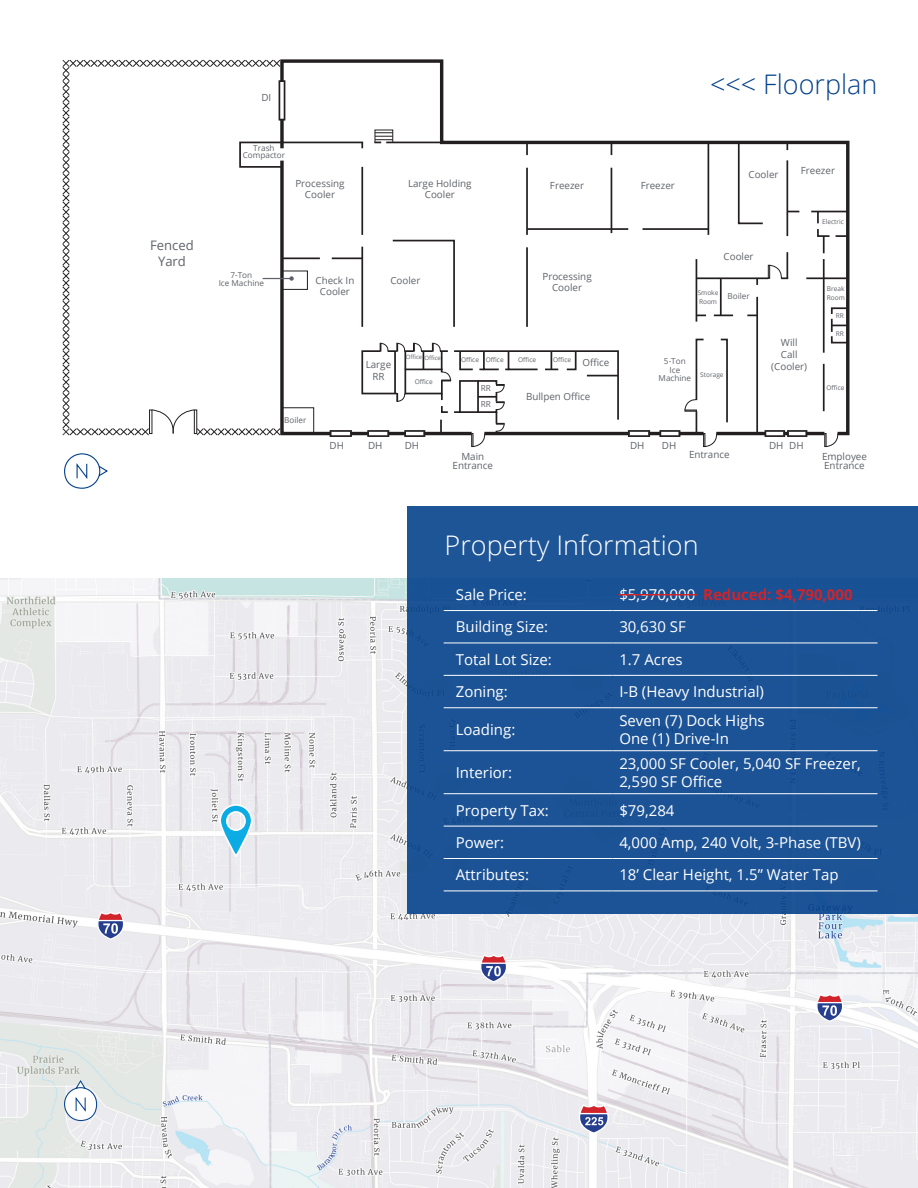
<style>
.page{position:relative;width:918px;height:1188px;background:#fff}
.page>*{position:absolute;margin:0;border:0;box-sizing:border-box;transform-origin:0 0}
.t1{font:300 27px "Open Sans";color:#fff}
.t2{font:300 27px "Open Sans";color:#05428c}
.t3{font:15px/18px "Open Sans";color:#fff}
.t4{font:700 15px "Open Sans";color:#d1232a}
.t5{font:13.05px "Open Sans";color:#5f6369}
.t6{font:9.75px/11.9px "Open Sans";color:#5f6369;text-align:center}
.t7{font:8.25px "Open Sans";color:#5f6369}
.t8{font:6.6px "Open Sans";color:#5f6369}
.t9{font:6px "Open Sans";color:#5f6369}
.s1{font-weight:400;color:#fff}
</style>
<div class="page">
<img style="left:0;top:578px;width:918px;height:610px">
<div style="left:407px;top:507px;width:511px;height:407px;background:#1c5396"></div>
<hr style="left:444px;top:610px;width:169px;height:1px;background:#fff">
<hr style="left:613px;top:610px;width:265px;height:1px;background:#fff">
<hr style="left:444px;top:643px;width:169px;height:1px;background:#fff">
<hr style="left:613px;top:643px;width:265px;height:1px;background:#fff">
<hr style="left:444px;top:675px;width:169px;height:1px;background:#fff">
<hr style="left:613px;top:675px;width:265px;height:1px;background:#fff">
<hr style="left:444px;top:707px;width:169px;height:1px;background:#fff">
<hr style="left:613px;top:707px;width:265px;height:1px;background:#fff">
<hr style="left:444px;top:750px;width:169px;height:1px;background:#fff">
<hr style="left:613px;top:750px;width:265px;height:1px;background:#fff">
<hr style="left:444px;top:793px;width:169px;height:1px;background:#fff">
<hr style="left:613px;top:793px;width:265px;height:1px;background:#fff">
<hr style="left:444px;top:826px;width:169px;height:1px;background:#fff">
<hr style="left:613px;top:826px;width:265px;height:1px;background:#fff">
<hr style="left:444px;top:858px;width:169px;height:1px;background:#fff">
<hr style="left:613px;top:858px;width:265px;height:1px;background:#fff">
<hr style="left:444px;top:891px;width:169px;height:1px;background:#fff">
<hr style="left:613px;top:891px;width:265px;height:1px;background:#fff">
<svg style="left:620px;top:140px;width:230px;height:297px"></svg>
<hr style="left:806px;top:432px;width:18px;height:3px;background:#231f20">
<svg style="left:765px;top:430px;width:42px;height:7px"></svg>
<hr style="left:716px;top:432px;width:49px;height:3px;background:#231f20">
<hr style="left:484px;top:432px;width:146px;height:3px;background:#231f20">
<hr style="left:708px;top:142px;width:1px;height:93px;background:#231f20">
<hr style="left:527px;top:228px;width:101px;height:2px;background:#231f20">
<hr style="left:643px;top:228px;width:65px;height:2px;background:#231f20">
<svg style="left:737px;top:141px;width:27px;height:84px"></svg>
<svg style="left:786px;top:142px;width:2px;height:8px"></svg>
<hr style="left:786px;top:160px;width:2px;height:76px;background:#231f20">
<hr style="left:811px;top:211px;width:37px;height:1px;background:#231f20">
<svg style="left:816px;top:212px;width:32px;height:41px"></svg>
<hr style="left:786px;top:252px;width:2px;height:26px;background:#231f20">
<hr style="left:696px;top:259px;width:1px;height:63px;background:#231f20">
<hr style="left:696px;top:277px;width:72px;height:2px;background:#231f20">
<hr style="left:806px;top:277px;width:42px;height:2px;background:#231f20">
<hr style="left:823px;top:259px;width:2px;height:94px;background:#231f20">
<hr style="left:720px;top:278px;width:2px;height:37px;background:#231f20">
<svg style="left:714px;top:315px;width:19px;height:1px"></svg>
<svg style="left:756px;top:279px;width:2px;height:6px"></svg>
<hr style="left:756px;top:297px;width:2px;height:137px;background:#231f20">
<hr style="left:823px;top:364px;width:2px;height:47px;background:#231f20">
<svg style="left:830px;top:307px;width:20px;height:37px"></svg>
<svg style="left:768px;top:265px;width:20px;height:14px"></svg>
<svg style="left:824px;top:433px;width:14px;height:14px"></svg>
<svg style="left:628px;top:338px;width:101px;height:109px"></svg>
<svg style="left:62px;top:59px;width:558px;height:388px"></svg>
<svg style="left:64px;top:453px;width:44px;height:36px"></svg>
<svg style="left:64px;top:1079px;width:34px;height:43px"></svg>
<svg style="left:218px;top:803px;width:35px;height:56px"></svg>
<svg style="left:480px;top:954px;width:28px;height:28px"></svg>
<svg style="left:97px;top:912px;width:28px;height:28px"></svg>
<svg style="left:577px;top:1104px;width:34px;height:30px"></svg>
<svg style="left:816px;top:994px;width:28px;height:28px"></svg>
<hr style="left:618px;top:594px;width:79px;height:2px;background:#d1232a">
<p class="t5" style="left:150px;top:236px;width:45px">Fenced</p>
<p class="t5" style="left:158px;top:252px;width:29px">Yard</p>
<p class="t6" style="left:261px;top:91px;width:11px">DI</p>
<p class="t2" style="left:710px;top:65px;width:169px">&lt;&lt;&lt; Floorplan</p>
<p class="t7" style="left:253px;top:142px;width:23px">Trash</p>
<p class="t7" style="left:243px;top:149px;width:44px">Compactor</p>
<p class="t6" style="left:295px;top:177px;width:51px">Processing</p>
<p class="t6" style="left:305px;top:189px;width:32px">Cooler</p>
<p class="t7" style="left:230px;top:269px;width:23px">7-Ton</p>
<p class="t7" style="left:219px;top:277px;width:47px">Ice Machine</p>
<p class="t6" style="left:316px;top:274px;width:40px">Check In<br>Cooler</p>
<p class="t7" style="left:284px;top:414px;width:24px">Boiler</p>
<p class="t6" style="left:408px;top:177px;width:65px">Large Holding</p>
<p class="t6" style="left:425px;top:189px;width:32px">Cooler</p>
<p class="t6" style="left:390px;top:274px;width:32px">Cooler</p>
<p class="t6" style="left:550px;top:179px;width:36px">Freezer</p>
<p class="t6" style="left:641px;top:179px;width:36px">Freezer</p>
<p class="t6" style="left:748px;top:168px;width:32px">Cooler</p>
<p class="t6" style="left:542px;top:270px;width:51px">Processing</p>
<p class="t6" style="left:552px;top:282px;width:32px">Cooler</p>
<p class="t6" style="left:724px;top:251px;width:32px">Cooler</p>
<p class="t8" style="left:698px;top:288px;width:22px">Smoke</p>
<p class="t8" style="left:699px;top:297px;width:20px">Room</p>
<p class="t7" style="left:727px;top:291px;width:24px">Boiler</p>
<p class="t6" style="left:801px;top:165px;width:36px">Freezer</p>
<p class="t8" style="left:822px;top:217px;width:23px">Electric</p>
<p class="t8" style="left:827px;top:284px;width:19px">Break</p>
<p class="t8" style="left:827px;top:293px;width:20px">Room</p>
<p class="t8" style="left:836px;top:311px;width:10px">RR</p>
<p class="t8" style="left:836px;top:329px;width:10px">RR</p>
<p class="t6" style="left:366px;top:359px;width:27px">Large</p>
<p class="t6" style="left:372px;top:371px;width:14px">RR</p>
<p class="t9" style="left:406px;top:353px;width:37px">Office Office</p>
<p class="t8" style="left:415px;top:377px;width:19px">Office</p>
<p class="t8" style="left:461px;top:355px;width:19px">Office</p>
<p class="t8" style="left:486px;top:355px;width:19px">Office</p>
<p class="t8" style="left:518px;top:355px;width:19px">Office</p>
<p class="t8" style="left:553px;top:355px;width:19px">Office</p>
<p class="t6" style="left:582px;top:357px;width:28px">Office</p>
<p class="t7" style="left:481px;top:382px;width:12px">RR</p>
<p class="t7" style="left:481px;top:399px;width:12px">RR</p>
<p class="t6" style="left:526px;top:391px;width:66px">Bullpen Office</p>
<p class="t7" style="left:664px;top:356px;width:23px">5-Ton</p>
<p class="t7" style="left:670px;top:364px;width:12px">Ice</p>
<p class="t7" style="left:659px;top:372px;width:34px">Machine</p>
<p class="t8" style="left:700px;top:370px;width:25px">Storage</p>
<p class="t6" style="left:781px;top:336px;width:18px">Will</p>
<p class="t6" style="left:781px;top:348px;width:18px">Call</p>
<p class="t6" style="left:771px;top:360px;width:37px">(Cooler)</p>
<p class="t8" style="left:827px;top:383px;width:19px">Office</p>
<p class="t6" style="left:330px;top:439px;width:16px">DH</p>
<p class="t6" style="left:368px;top:439px;width:16px">DH</p>
<p class="t6" style="left:405px;top:439px;width:16px">DH</p>
<p class="t6" style="left:630px;top:439px;width:16px">DH</p>
<p class="t6" style="left:662px;top:439px;width:16px">DH</p>
<p class="t6" style="left:769px;top:439px;width:16px">DH</p>
<p class="t6" style="left:789px;top:439px;width:16px">DH</p>
<p class="t6" style="left:461px;top:450px;width:24px">Main</p>
<p class="t6" style="left:453px;top:460px;width:42px">Entrance</p>
<p class="t6" style="left:689px;top:449px;width:42px">Entrance</p>
<p class="t6" style="left:822px;top:450px;width:46px">Employee</p>
<p class="t6" style="left:824px;top:460px;width:42px">Entrance</p>
<p class="t1" style="left:445px;top:527px;width:256px">Property Information</p>
<p class="t3" style="left:456px;top:585px;width:73px">Sale Price:</p>
<p class="t4" style="left:619px;top:584px;width:235px"><span class="s1">$5,970,000</span> Reduced: $4,790,000</p>
<p class="t3" style="left:456px;top:618px;width:94px">Building Size:</p>
<p class="t3" style="left:619px;top:618px;width:68px">30,630 SF</p>
<p class="t3" style="left:456px;top:650px;width:98px">Total Lot Size:</p>
<p class="t3" style="left:619px;top:650px;width:65px">1.7 Acres</p>
<p class="t3" style="left:456px;top:682px;width:54px">Zoning:</p>
<p class="t3" style="left:619px;top:682px;width:146px">I-B (Heavy Industrial)</p>
<p class="t3" style="left:456px;top:720px;width:61px">Loading:</p>
<p class="t3" style="left:619px;top:711px;width:147px">Seven (7) Dock Highs</p>
<p class="t3" style="left:619px;top:729px;width:111px">One (1) Drive-In</p>
<p class="t3" style="left:456px;top:763px;width:58px">Interior:</p>
<p class="t3" style="left:619px;top:754px;width:243px">23,000 SF Cooler, 5,040 SF Freezer,<br>2,590 SF Office</p>
<p class="t3" style="left:456px;top:801px;width:95px">Property Tax:</p>
<p class="t3" style="left:619px;top:801px;width:57px">$79,284</p>
<p class="t3" style="left:456px;top:833px;width:50px">Power:</p>
<p class="t3" style="left:619px;top:833px;width:243px">4,000 Amp, 240 Volt, 3-Phase (TBV)</p>
<p class="t3" style="left:456px;top:866px;width:75px">Attributes:</p>
<p class="t3" style="left:619px;top:866px;width:221px">18’ Clear Height, 1.5” Water Tap</p>
</div>
